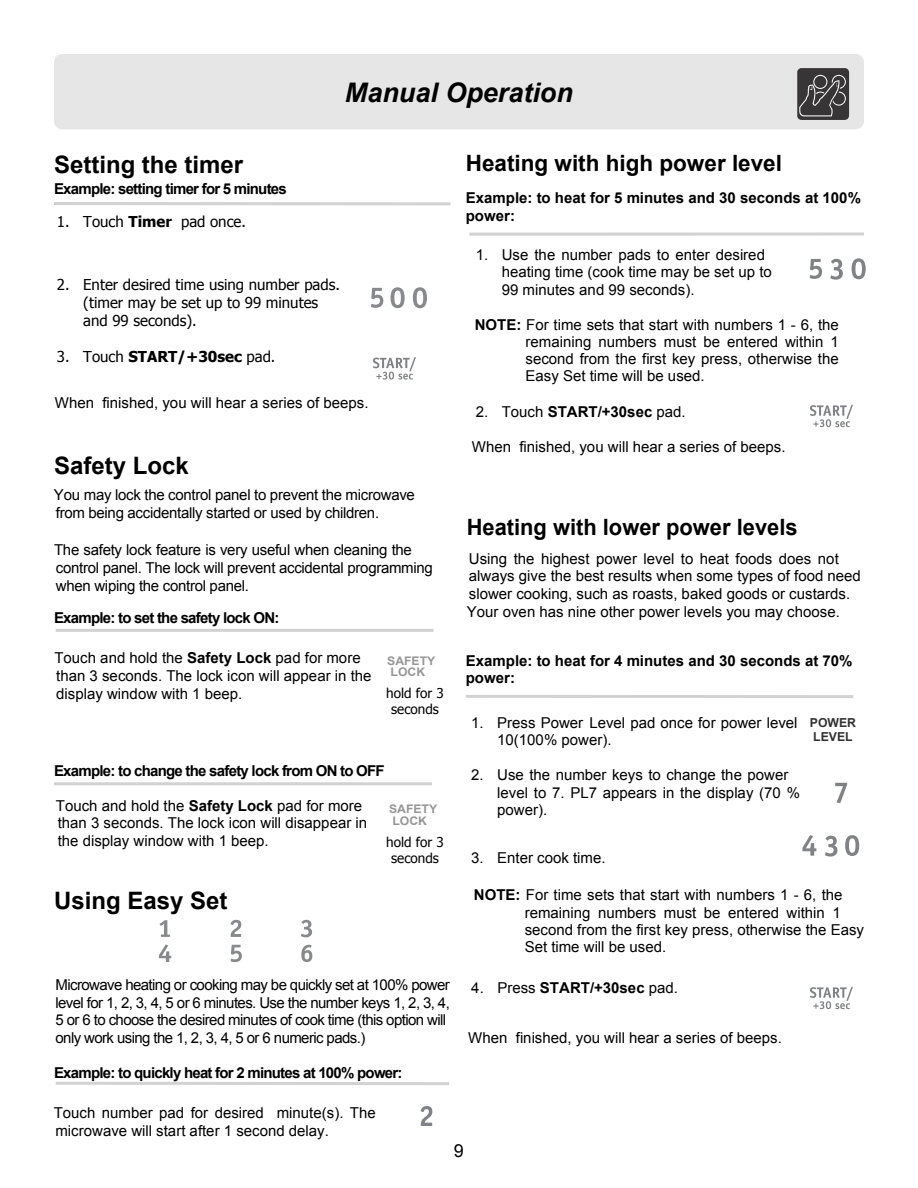
<style>
.page{position:relative;width:918px;height:1188px;background:#fff}
.page>*{position:absolute;margin:0;border:0;box-sizing:border-box;transform-origin:0 0}
.t1{font:italic 700 27px "Arial";color:#000}
.t2{font:700 24px "Arial";color:#000}
.t3{font:700 22.5px "Arial";color:#000}
.t4{font:18px "Arial";color:#000}
.t5{font:15px/17.2px "Arial";color:#000}
.t6{font:15px/18px "Arial";letter-spacing:-.02em;color:#000}
.t7{font:15px/17.7px "Arial";letter-spacing:-.04em;color:#000}
.t8{font:700 15px "Arial";letter-spacing:-.05em;color:#000}
.t9{font:700 15px/17.2px "Arial";color:#000}
.t10{font:15px/17.2px "Arial";color:#000}
.t11{font:15px/18.1px "Tahoma";color:#000}
.t12{font:700 15px "Tahoma";color:#000}
.t13{font:13.5px/16.2px "Tahoma";color:#000;text-align:center}
.t14{font:700 12.3px/14.1px "Arial";color:#323232}
.t15{font:700 11.85px "Arial";color:#969696}
.s1{font-weight:700}
.s2{font-weight:400}
</style>
<div class="page">
<div style="left:54px;top:54px;width:810px;height:75px;background:#e6e6e6;border-radius:8px"></div>
<hr style="left:54px;top:202px;width:396px;height:3px;background:#d2d2d2">
<hr style="left:56px;top:629px;width:378px;height:3px;background:#d2d2d2">
<hr style="left:54px;top:782px;width:378px;height:3px;background:#d2d2d2">
<hr style="left:56px;top:1082px;width:393px;height:3px;background:#d2d2d2">
<svg style="left:160px;top:920px;width:10px;height:17px"></svg>
<svg style="left:301px;top:920px;width:11px;height:17px"></svg>
<svg style="left:231px;top:920px;width:10px;height:17px"></svg>
<svg style="left:159px;top:945px;width:12px;height:17px"></svg>
<svg style="left:231px;top:945px;width:11px;height:17px"></svg>
<svg style="left:301px;top:945px;width:11px;height:17px"></svg>
<svg style="left:391px;top:287px;width:14px;height:21px"></svg>
<svg style="left:413px;top:287px;width:14px;height:21px"></svg>
<svg style="left:371px;top:288px;width:12px;height:20px"></svg>
<svg style="left:797px;top:68px;width:52px;height:52px;background:#4e4c4d"></svg>
<svg style="left:469px;top:232px;width:395px;height:4px;background:#dcdcdc"></svg>
<hr style="left:466px;top:695px;width:387px;height:3px;background:#d2d2d2">
<svg style="left:373px;top:357px;width:43px;height:23px"></svg>
<svg style="left:810px;top:405px;width:43px;height:22px"></svg>
<svg style="left:845px;top:835px;width:14px;height:21px"></svg>
<svg style="left:803px;top:835px;width:13px;height:21px"></svg>
<svg style="left:825px;top:836px;width:12px;height:21px"></svg>
<svg style="left:421px;top:1106px;width:11px;height:20px"></svg>
<svg style="left:810px;top:987px;width:43px;height:22px"></svg>
<svg style="left:852px;top:258px;width:14px;height:21px"></svg>
<svg style="left:810px;top:259px;width:12px;height:20px"></svg>
<svg style="left:830px;top:259px;width:13px;height:21px"></svg>
<svg style="left:835px;top:783px;width:12px;height:20px"></svg>
<h2 class="t2" style="left:54px;top:155px;width:191px">Setting the timer</h2>
<p class="t8" style="left:54px;top:184px;width:234px">Example: setting timer for 5 minutes</p>
<p class="t11" style="left:57px;top:214px;width:191px">1. Touch <span class="s1">Timer</span> pad once.</p>
<h1 class="t1" style="left:345px;top:82px;width:230px">Manual Operation</h1>
<h3 class="t3" style="left:466px;top:155px;width:318px">Heating with high power level</h3>
<p class="t9" style="left:466px;top:191px;width:397px">Example: to heat for 5 minutes and 30 seconds at 100% power:</p>
<p class="t11" style="left:83px;top:277px;width:258px;text-indent:-26px">2. Enter desired time using number pads. (timer may be set up to 99 minutes and 99 seconds).</p>
<p class="t12" style="left:57px;top:351px;width:220px"><span class="s2">3. Touch</span> START/+30sec <span class="s2">pad.</span></p>
<p class="t5" style="left:55px;top:396px;width:315px">When finished, you will hear a series of beeps.</p>
<h2 class="t2" style="left:54px;top:456px;width:136px">Safety Lock</h2>
<p class="t6" style="left:54px;top:488px;width:363px">You may lock the control panel to prevent the microwave from being accidentally started or used by children.</p>
<p class="t6" style="left:54px;top:542px;width:380px">The safety lock feature is very useful when cleaning the control panel. The lock will prevent accidental programming when wiping the control panel.</p>
<p class="t8" style="left:54px;top:612px;width:227px">Example: to set the safety lock ON:</p>
<p class="t5" style="left:54px;top:650px;width:319px;line-height:17.7px">Touch and hold the <span class="s1">Safety Lock</span> pad for more than 3 seconds. The lock icon will appear in the display window with 1 beep.</p>
<p class="t15" style="left:387px;top:656px;width:50px">SAFETY</p>
<p class="t15" style="left:391px;top:667px;width:36px">LOCK</p>
<p class="t13" style="left:386px;top:686px;width:59px">hold for 3 seconds</p>
<p class="t8" style="left:54px;top:765px;width:332px">Example: to change the safety lock from ON to OFF</p>
<p class="t5" style="left:56px;top:799px;width:313px">Touch and hold the <span class="s1">Safety Lock</span> pad for more than 3 seconds. The lock icon will disappear in the display window with 1 beep.</p>
<h2 class="t2" style="left:54px;top:891px;width:175px">Using Easy Set</h2>
<p class="t15" style="left:389px;top:805px;width:50px">SAFETY</p>
<p class="t15" style="left:392px;top:816px;width:36px">LOCK</p>
<p class="t13" style="left:386px;top:835px;width:59px">hold for 3 seconds</p>
<p class="t7" style="left:56px;top:977px;width:396px">Microwave heating or cooking may be quickly set at 100% power level for 1, 2, 3, 4, 5 or 6 minutes. Use the number keys 1, 2, 3, 4, 5 or 6 to choose the desired minutes of cook time (this option will only work using the 1, 2, 3, 4, 5 or 6 numeric pads.)</p>
<p class="t8" style="left:54px;top:1067px;width:350px">Example: to quickly heat for 2 minutes at 100% power:</p>
<p class="t5" style="left:54px;top:1105px;width:324px;line-height:18px">Touch number pad for desired minute(s). The microwave will start after 1 second delay.</p>
<p class="t5" style="left:502px;top:248px;width:272px;text-indent:-26px">1. Use the number pads to enter desired heating time (cook time may be set up to<br>99 minutes and 99 seconds).</p>
<p class="t5" style="left:526px;top:317px;width:315px;text-align:justify;text-indent:-51px"><span class="s1">NOTE:</span> For time sets that start with numbers 1 - 6, the remaining numbers must be entered within 1 second from the first key press, otherwise the Easy Set time will be used.</p>
<p class="t9" style="left:476px;top:404px;width:212px"><span class="s2">2. Touch</span> START/+30sec <span class="s2">pad.</span></p>
<p class="t5" style="left:472px;top:439px;width:315px">When finished, you will hear a series of beeps.</p>
<h3 class="t3" style="left:467px;top:519px;width:332px">Heating with lower power levels</h3>
<p class="t5" style="left:467px;top:551px;width:396px;line-height:17.7px">Using the highest power level to heat foods does not always give the best results when some types of food need slower cooking, such as roasts, baked goods or custards.<br>Your oven has nine other power levels you may choose.</p>
<p class="t9" style="left:466px;top:653px;width:388px">Example: to heat for 4 minutes and 30 seconds at 70% power:</p>
<p class="t14" style="left:810px;top:716px;width:48px">POWER<br>LEVEL</p>
<p class="t5" style="left:471px;top:715px;width:328px">1. Press Power Level pad once for power level</p>
<p class="t5" style="left:471px;top:768px;width:319px">2. Use the number keys to change the power</p>
<p class="t5" style="left:497px;top:802px;width:52px">power).</p>
<p class="t5" style="left:497px;top:733px;width:116px">10(100% power).</p>
<p class="t5" style="left:497px;top:785px;width:304px">level to 7. PL7 appears in the display (70 %</p>
<p class="t5" style="left:471px;top:851px;width:136px">3. Enter cook time.</p>
<p class="t10" style="left:525px;top:888px;width:341px;text-indent:-51px"><span class="s1">NOTE:</span> For time sets that start with numbers 1 - 6, the remaining numbers must be entered within 1 second from the first key press, otherwise the Easy Set time will be used.</p>
<p class="t9" style="left:471px;top:981px;width:208px"><span class="s2">4. Press</span> START/+30sec <span class="s2">pad.</span></p>
<p class="t5" style="left:468px;top:1030px;width:315px">When finished, you will hear a series of beeps.</p>
<p class="t4" style="left:454px;top:1139px;width:12px">9</p>
</div>
